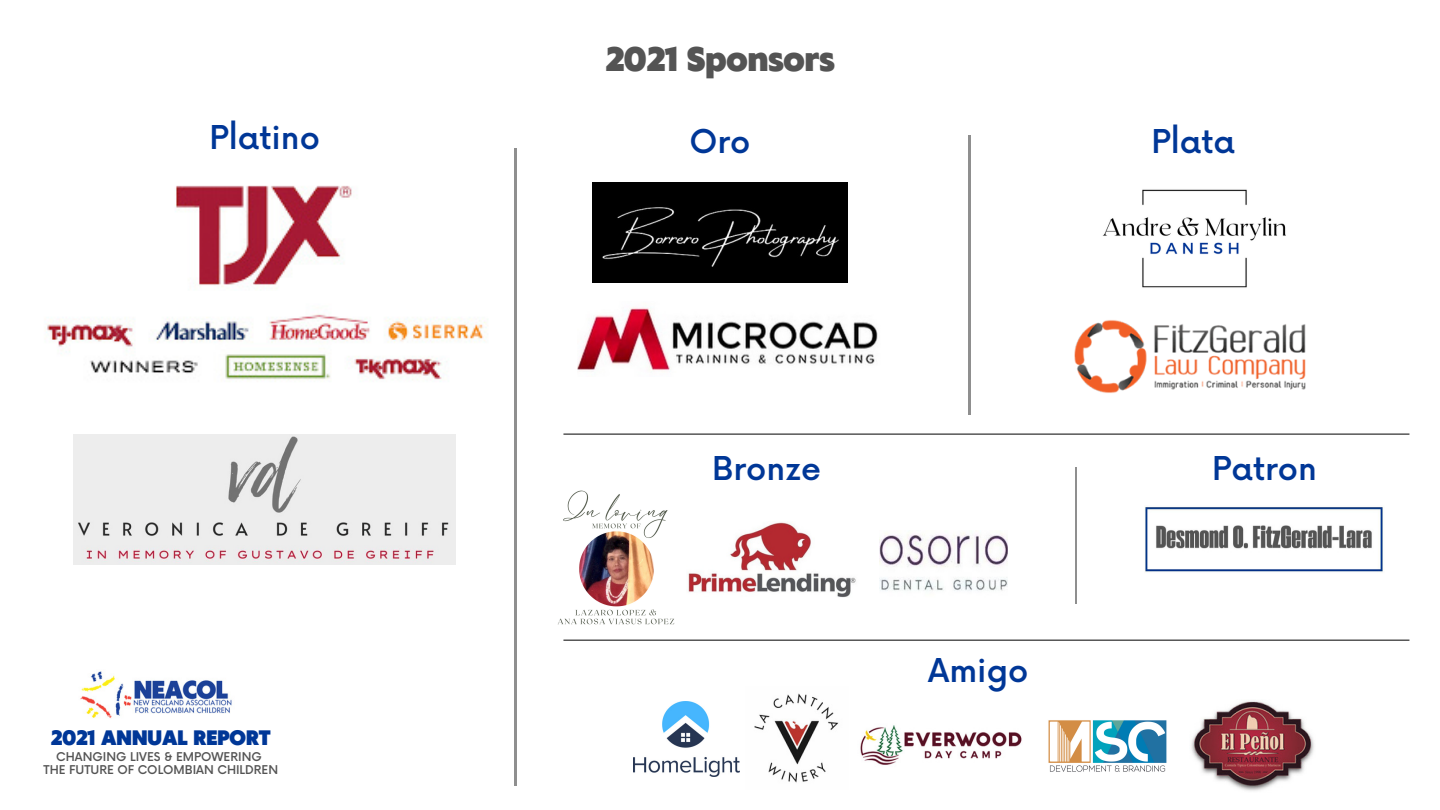
<style>
.page{position:relative;width:1440px;height:810px;background:#fff}
.page>*{position:absolute;margin:0;border:0;box-sizing:border-box;transform-origin:0 0}
.t1{font:500 32px "Now";color:#003797}
.t2{font:900 32px "Klein Text";color:#545454}
.t3{font:900 19.6px "Klein Text";color:#003797}
.t4{font:500 11.8px "Now";color:#545454}
</style>
<div class="page">
<img style="left:46px;top:185px;width:441px;height:197px">
<img style="left:74px;top:435px;width:382px;height:130px">
<hr style="left:514px;top:149px;width:3px;height:637px;background:#737373">
<img style="left:80px;top:671px;width:152px;height:47px">
<img style="left:578px;top:307px;width:300px;height:64px">
<img style="left:593px;top:182px;width:254px;height:100px">
<img style="left:1102px;top:189px;width:184px;height:99px">
<img style="left:1075px;top:320px;width:231px;height:73px">
<hr style="left:968px;top:135px;width:3px;height:280px;background:#737373">
<img style="left:558px;top:490px;width:117px;height:135px">
<img style="left:688px;top:522px;width:168px;height:76px">
<img style="left:880px;top:533px;width:127px;height:58px">
<hr style="left:1075px;top:467px;width:1px;height:137px;background:#737373">
<img style="left:1145px;top:507px;width:238px;height:65px">
<img style="left:633px;top:701px;width:107px;height:76px">
<img style="left:860px;top:725px;width:162px;height:40px">
<img style="left:754px;top:693px;width:85px;height:90px">
<img style="left:1048px;top:720px;width:119px;height:52px">
<img style="left:1191px;top:701px;width:123px;height:90px">
<hr style="left:563px;top:434px;width:846px;height:1px;background:#000">
<hr style="left:563px;top:640px;width:846px;height:1px;background:#000">
<p class="t2" style="left:605px;top:43px;width:231px">2021 Sponsors</p>
<p class="t1" style="left:209px;top:120px;width:112px">Platino</p>
<p class="t1" style="left:690px;top:124px;width:62px">Oro</p>
<p class="t3" style="left:51px;top:727px;width:222px">2021 ANNUAL REPORT</p>
<p class="t4" style="left:56px;top:750px;width:207px">CHANGING LIVES &amp; EMPOWERING</p>
<p class="t4" style="left:43px;top:763px;width:236px">THE FUTURE OF COLOMBIAN CHILDREN</p>
<p class="t1" style="left:712px;top:452px;width:110px">Bronze</p>
<p class="t1" style="left:928px;top:654px;width:102px">Amigo</p>
<p class="t1" style="left:1151px;top:124px;width:85px">Plata</p>
<p class="t1" style="left:1212px;top:452px;width:106px">Patron</p>
</div>
